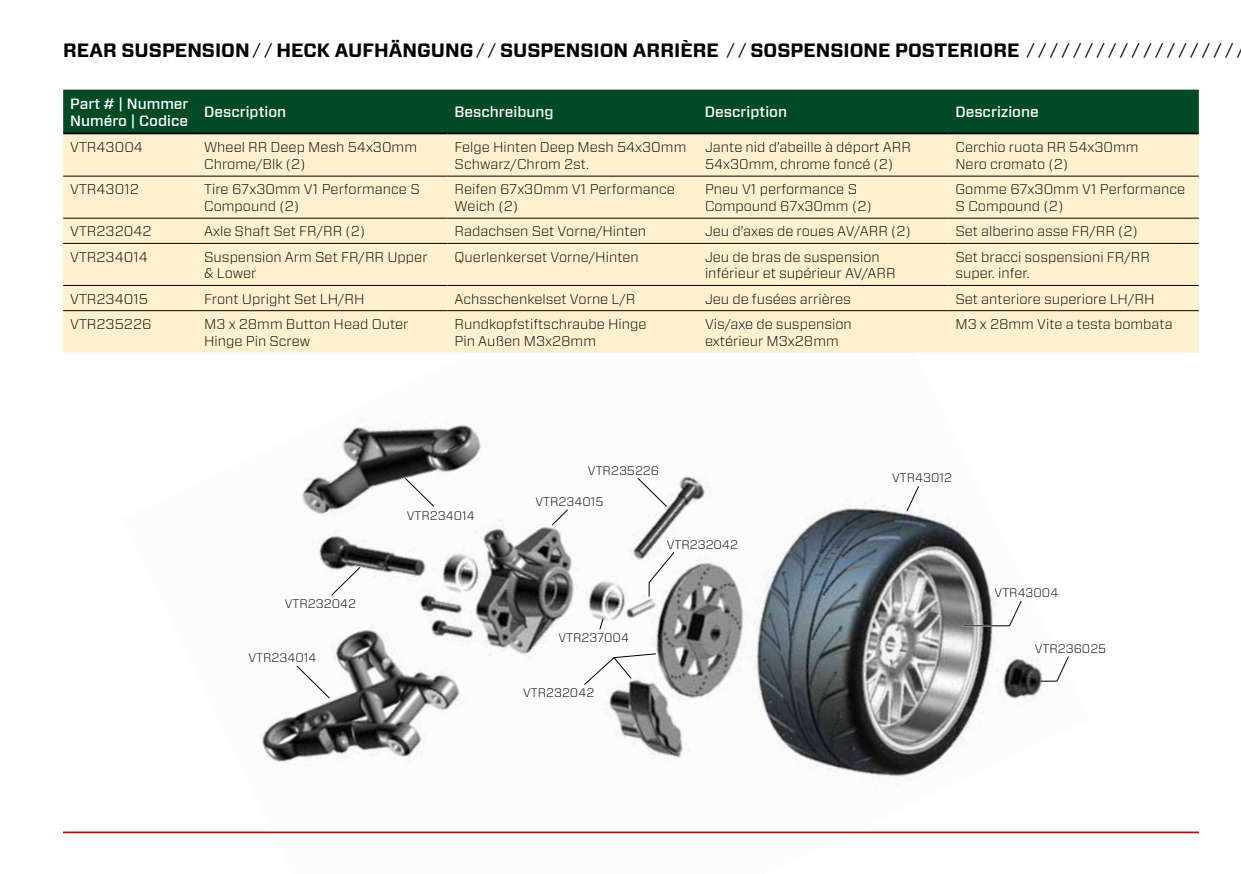
<style>
.page{position:relative;width:1241px;height:874px;background:#fff}
.page>*{position:absolute;margin:0;border:0;box-sizing:border-box;transform-origin:0 0}
.t1{font:700 19.25px "Forza";color:#000}
.t2{font:16.62px "Forza";color:#000}
.t3{font:500 14.88px/17.8px "Forza";color:#fff}
.t4{font:300 14px/16.8px "Forza";color:#000}
.t5{font:300 12.25px "Forza";color:#000}
.s1{font-weight:400;font-size:16.62px}
</style>
<div class="page">
<img style="left:123px;top:352px;width:966px;height:482px">
<svg style="left:648px;top:551px;width:26px;height:45px"></svg>
<svg style="left:296px;top:665px;width:34px;height:33px"></svg>
<svg style="left:331px;top:566px;width:29px;height:29px"></svg>
<svg style="left:405px;top:477px;width:29px;height:29px"></svg>
<svg style="left:551px;top:509px;width:17px;height:16px"></svg>
<svg style="left:637px;top:477px;width:30px;height:29px"></svg>
<svg style="left:584px;top:653px;width:72px;height:31px"></svg>
<svg style="left:906px;top:486px;width:12px;height:25px"></svg>
<svg style="left:960px;top:598px;width:63px;height:29px"></svg>
<svg style="left:1040px;top:656px;width:28px;height:25px"></svg>
<svg style="left:599px;top:618px;width:4px;height:11px"></svg>
<hr style="left:63px;top:831px;width:1135px;height:1px;background:#9c171a">
<div style="left:63px;top:90px;width:1135px;height:42px;background:#004a26"></div>
<div style="left:63px;top:134px;width:1135px;height:218px;background:#fff1d0"></div>
<hr style="left:63px;top:176px;width:134px;height:1px;background:#000">
<hr style="left:197px;top:176px;width:250px;height:1px;background:#000">
<hr style="left:447px;top:176px;width:251px;height:1px;background:#000">
<hr style="left:698px;top:176px;width:250px;height:1px;background:#000">
<hr style="left:948px;top:176px;width:250px;height:1px;background:#000">
<hr style="left:63px;top:218px;width:134px;height:1px;background:#000">
<hr style="left:197px;top:218px;width:250px;height:1px;background:#000">
<hr style="left:447px;top:218px;width:251px;height:1px;background:#000">
<hr style="left:698px;top:218px;width:250px;height:1px;background:#000">
<hr style="left:948px;top:218px;width:250px;height:1px;background:#000">
<hr style="left:63px;top:132px;width:134px;height:2px;background:#000">
<hr style="left:197px;top:132px;width:250px;height:2px;background:#000">
<hr style="left:447px;top:132px;width:251px;height:2px;background:#000">
<hr style="left:698px;top:132px;width:250px;height:2px;background:#000">
<hr style="left:948px;top:132px;width:250px;height:2px;background:#000">
<hr style="left:63px;top:243px;width:134px;height:1px;background:#000">
<hr style="left:197px;top:243px;width:250px;height:1px;background:#000">
<hr style="left:447px;top:243px;width:251px;height:1px;background:#000">
<hr style="left:698px;top:243px;width:250px;height:1px;background:#000">
<hr style="left:948px;top:243px;width:250px;height:1px;background:#000">
<hr style="left:63px;top:285px;width:134px;height:1px;background:#000">
<hr style="left:197px;top:285px;width:250px;height:1px;background:#000">
<hr style="left:447px;top:285px;width:251px;height:1px;background:#000">
<hr style="left:698px;top:285px;width:250px;height:1px;background:#000">
<hr style="left:948px;top:285px;width:250px;height:1px;background:#000">
<hr style="left:63px;top:310px;width:134px;height:1px;background:#000">
<hr style="left:197px;top:310px;width:250px;height:1px;background:#000">
<hr style="left:447px;top:310px;width:251px;height:1px;background:#000">
<hr style="left:698px;top:310px;width:250px;height:1px;background:#000">
<hr style="left:948px;top:310px;width:250px;height:1px;background:#000">
<h1 class="t1" style="left:63px;top:38px;width:28px">REAR</h1>
<h1 class="t1" style="left:121px;top:38px;width:67px">SUSPENSION</h1>
<h1 class="t1" style="left:253px;top:38px;width:313px"><span class="s1">/ /</span> HECK AUFHÄNGUNG <span class="s1">/ /</span> SUSPENSION</h1>
<h1 class="t1" style="left:633px;top:38px;width:13px">ARRI</h1>
<h1 class="t1" style="left:680px;top:38px;width:137px">ÈRE <span class="s1">/ /</span>SOSPENSIONE</h1>
<h1 class="t1" style="left:895px;top:38px;width:26px">POSTERIORE</h1>
<p class="t2" style="left:1026px;top:38px;width:208px">/ / / / / / / / / / / / / / / / / /</p>
<p class="t3" style="left:70px;top:94px;width:120px">Part # | Nummer<br>Numéro | Codice</p>
<p class="t3" style="left:204px;top:103px;width:84px">Description</p>
<p class="t3" style="left:454px;top:103px;width:100px">Beschreibung</p>
<p class="t3" style="left:705px;top:103px;width:84px">Description</p>
<p class="t3" style="left:955px;top:103px;width:85px">Descrizione</p>
<p class="t4" style="left:70px;top:138px;width:74px">VTR43004</p>
<p class="t4" style="left:204px;top:138px;width:214px">Wheel RR Deep Mesh 54x30mm<br>Chrome/Blk (2)</p>
<p class="t4" style="left:454px;top:138px;width:233px">Felge Hinten Deep Mesh 54x30mm<br>Schwarz/Chrom 2st.</p>
<p class="t4" style="left:705px;top:138px;width:207px">Jante nid d’abeille à déport ARR<br>54x30mm, chrome foncé (2)</p>
<p class="t4" style="left:955px;top:138px;width:185px">Cerchio ruota RR 54x30mm<br>Nero cromato (2)</p>
<p class="t4" style="left:70px;top:180px;width:70px">VTR43012</p>
<p class="t4" style="left:204px;top:180px;width:217px">Tire 67x30mm V1 Performance S<br>Compound (2)</p>
<p class="t4" style="left:454px;top:180px;width:222px">Reifen 67x30mm V1 Performance<br>Weich (2)</p>
<p class="t4" style="left:705px;top:180px;width:168px">Pneu V1 performance S<br>Compound 67x30mm (2)</p>
<p class="t4" style="left:955px;top:180px;width:231px">Gomme 67x30mm V1 Performance<br>S Compound (2)</p>
<p class="t4" style="left:70px;top:222px;width:83px">VTR232042</p>
<p class="t4" style="left:204px;top:222px;width:162px">Axle Shaft Set FR/RR (2)</p>
<p class="t4" style="left:454px;top:222px;width:193px">Radachsen Set Vorne/Hinten</p>
<p class="t4" style="left:705px;top:222px;width:207px">Jeu d’axes de roues AV/ARR (2)</p>
<p class="t4" style="left:955px;top:222px;width:184px">Set alberino asse FR/RR (2)</p>
<p class="t4" style="left:70px;top:248px;width:79px">VTR234014</p>
<p class="t4" style="left:204px;top:248px;width:225px">Suspension Arm Set FR/RR Upper &amp; Lower</p>
<p class="t4" style="left:454px;top:248px;width:186px">Querlenkerset Vorne/Hinten</p>
<p class="t4" style="left:705px;top:248px;width:192px">Jeu de bras de suspension inférieur et supérieur AV/ARR</p>
<p class="t4" style="left:955px;top:248px;width:196px">Set bracci sospensioni FR/RR super. infer.</p>
<p class="t4" style="left:70px;top:290px;width:79px">VTR234015</p>
<p class="t4" style="left:204px;top:290px;width:162px">Front Upright Set LH/RH</p>
<p class="t4" style="left:454px;top:290px;width:182px">Achsschenkelset Vorne L/R</p>
<p class="t4" style="left:705px;top:290px;width:147px">Jeu de fusées arrières</p>
<p class="t4" style="left:955px;top:290px;width:200px">Set anteriore superiore LH/RH</p>
<p class="t4" style="left:70px;top:315px;width:83px">VTR235226</p>
<p class="t4" style="left:204px;top:315px;width:206px">M3 x 28mm Button Head Outer<br>Hinge Pin Screw</p>
<p class="t4" style="left:454px;top:315px;width:193px">Rundkopfstiftschraube Hinge<br>Pin Außen M3x28mm</p>
<p class="t4" style="left:705px;top:315px;width:148px">Vis/axe de suspension extérieur M3x28mm</p>
<p class="t4" style="left:955px;top:315px;width:219px">M3 x 28mm Vite a testa bombata</p>
<p class="t5" style="left:285px;top:595px;width:73px">VTR232042</p>
<p class="t5" style="left:248px;top:649px;width:70px">VTR234014</p>
<p class="t5" style="left:407px;top:506px;width:70px">VTR234014</p>
<p class="t5" style="left:588px;top:461px;width:73px">VTR235226</p>
<p class="t5" style="left:535px;top:492px;width:70px">VTR234015</p>
<p class="t5" style="left:666px;top:535px;width:73px">VTR232042</p>
<p class="t5" style="left:558px;top:629px;width:72px">VTR237004</p>
<p class="t5" style="left:523px;top:684px;width:73px">VTR232042</p>
<p class="t5" style="left:891px;top:469px;width:62px">VTR43012</p>
<p class="t5" style="left:994px;top:584px;width:65px">VTR43004</p>
<p class="t5" style="left:1034px;top:639px;width:73px">VTR236025</p>
</div>
